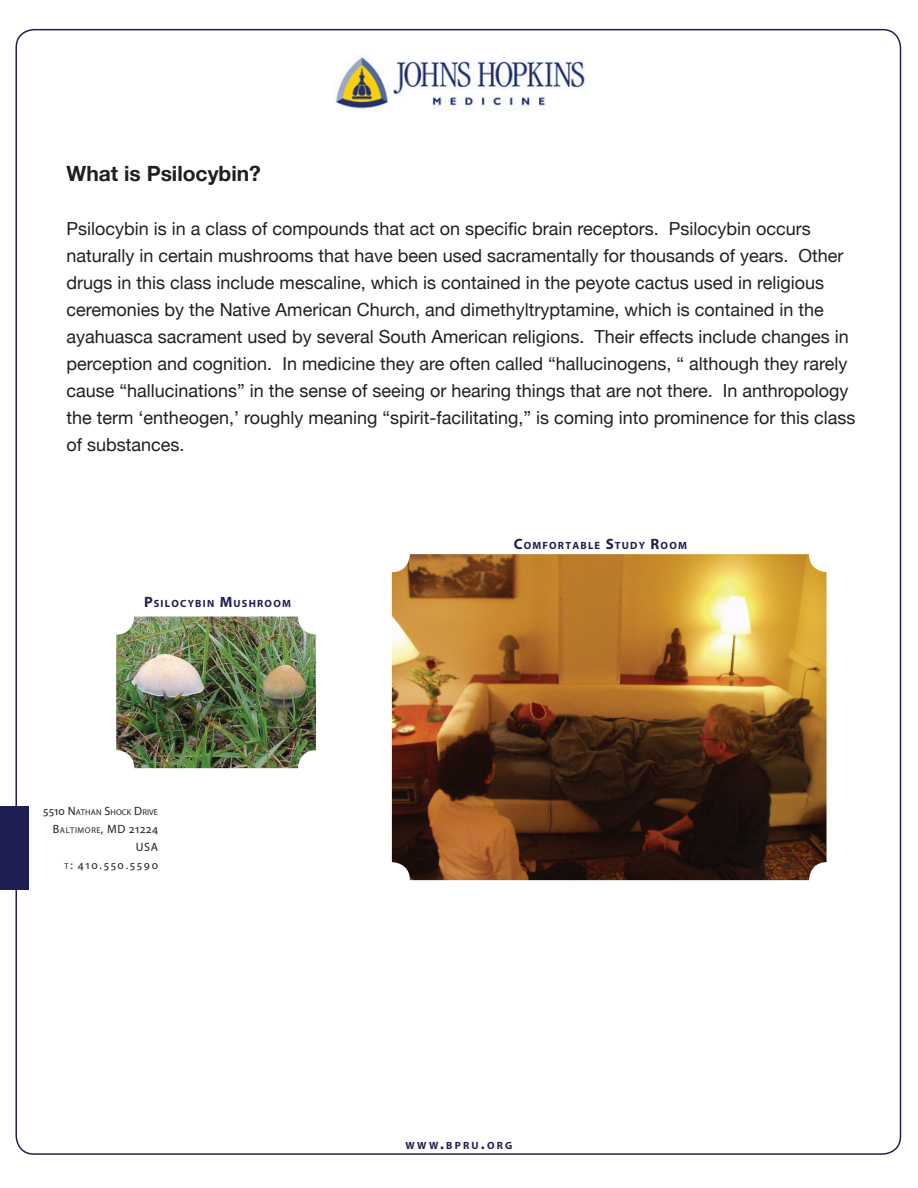
<style>
.page{position:relative;width:918px;height:1188px;background:#fff}
.page>*{position:absolute;margin:0;border:0;box-sizing:border-box;transform-origin:0 0}
.t1{font:700 21px "Helvetica Neue";color:#231f20}
.t2{font:18px/27px "Helvetica Neue";color:#231f20}
.t3{font:12px/18px "Myriad Pro";letter-spacing:.14em;color:#231f20;text-align:right}
.t4{font:700 10.5px "Myriad Pro";letter-spacing:.115em;color:#201f53}
.t5{font:700 10.5px "Myriad Pro";letter-spacing:.215em;color:#201f53}
.t6{font:8.4px "Myriad Pro";letter-spacing:.015em;color:#231f20}
.s1{font-size:15px}
.s2{font-size:12px}
.s3{font-size:8.4px}
</style>
<div class="page">
<img style="left:335px;top:57px;width:250px;height:54px">
<div style="left:1px;top:806px;width:28px;height:84px;background:#201f53"></div>
<img style="left:392px;top:554px;width:435px;height:326px">
<img style="left:116px;top:617px;width:200px;height:151px">
<p class="t1" style="left:67px;top:160px;width:196px">What is Psilocybin?</p>
<p class="t2" style="left:67px;top:214px;width:790px">Psilocybin is in a class of compounds that act on specific brain receptors. Psilocybin occurs naturally in certain mushrooms that have been used sacramentally for thousands of years. Other drugs in this class include mescaline, which is contained in the peyote cactus used in religious ceremonies by the Native American Church, and dimethyltryptamine, which is contained in the ayahuasca sacrament used by several South American religions. Their effects include changes in perception and cognition. In medicine they are often called “hallucinogens, “ although they rarely cause “hallucinations” in the sense of seeing or hearing things that are not there. In anthropology the term ‘entheogen,’ roughly meaning “spirit-facilitating,” is coming into prominence for this class of substances.</p>
<p class="t4" style="left:144px;top:596px;width:148px"><span class="s1">P</span>SILOCYBIN <span class="s1">M</span>USHROOM</p>
<p class="t6" style="left:43px;top:807px;width:116px"><span class="s2">5510 N</span>ATHAN <span class="s2">S</span>HOCK <span class="s2">D</span>RIVE</p>
<p class="t3" style="left:53px;top:820px;width:107px">B<span class="s3">ALTIMORE</span>, MD 21224<br>USA<br><span class="s3">T</span>: 410.550.5590</p>
<p class="t4" style="left:514px;top:539px;width:175px"><span class="s1">C</span>OMFORTABLE <span class="s1">S</span>TUDY <span class="s1">R</span>OOM</p>
<p class="t5" style="left:405px;top:1138px;width:108px">WWW<span class="s1">.</span>BPRU<span class="s1">.</span>ORG</p>
</div>
